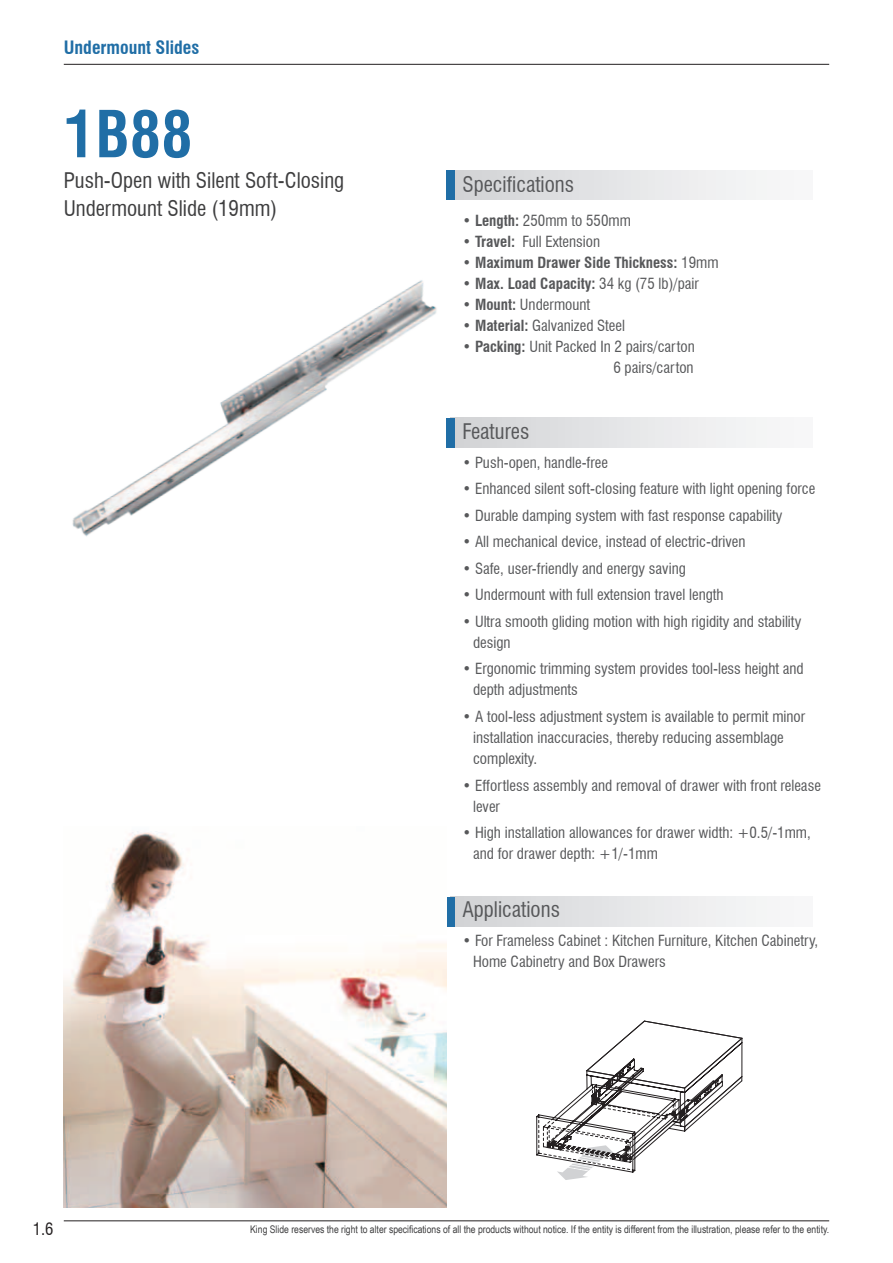
<style>
.page{position:relative;width:893px;height:1263px;background:#fff}
.page>*{position:absolute;margin:0;border:0;box-sizing:border-box;transform-origin:0 0}
.t1{font:700 condensed 63px "Swiss 721 BT";color:#206ea6}
.t2{font:condensed 21px/27px "Swiss 721 BT";color:#3e3e3f}
.t3{font:condensed 21px "Swiss 721 BT";color:#57585a}
.t4{font:700 condensed 18px "Swiss 721 BT";color:#206ea6}
.t5{font:condensed 16.5px "Swiss 721 BT";color:#231f20}
.t6{font:condensed 15px/21px "Swiss 721 BT";color:#57585a}
.t7{font:700 condensed 15px "Swiss 721 BT";color:#57585a}
.t8{font:10.5px "Arial Narrow";color:#3e3e3f}
.s1{font-weight:700}
.s2{font-weight:400}
</style>
<div class="page">
<hr style="left:64px;top:64px;width:765px;height:1px;background:#231f20">
<hr style="left:64px;top:1220px;width:765px;height:1px;background:#231f20">
<div style="left:451px;top:170px;width:361px;height:30px;background:linear-gradient(to right,#d2d3d5,#fafafb)"></div>
<div style="left:446px;top:170px;width:9px;height:30px;background:#206ea6"></div>
<div style="left:451px;top:418px;width:361px;height:29px;background:linear-gradient(to right,#d2d3d5,#fafafb)"></div>
<div style="left:446px;top:418px;width:9px;height:29px;background:#206ea6"></div>
<div style="left:451px;top:897px;width:361px;height:29px;background:linear-gradient(to right,#d2d3d5,#fafafb)"></div>
<div style="left:446px;top:897px;width:9px;height:29px;background:#206ea6"></div>
<svg style="left:536px;top:1021px;width:207px;height:159px"></svg>
<img style="left:72px;top:280px;width:365px;height:257px">
<img style="left:64px;top:831px;width:382px;height:377px">
<p class="t4" style="left:64px;top:37px;width:137px">Undermount Slides</p>
<p class="t1" style="left:64px;top:97px;width:130px">1B88</p>
<p class="t2" style="left:64px;top:167px;width:282px">Push-Open with Silent Soft-Closing<br>Undermount Slide (19mm)</p>
<p class="t3" style="left:462px;top:172px;width:113px">Specifications</p>
<p class="t6" style="left:462px;top:210px;width:170px">• <span class="s1">Length:</span> 250mm to 550mm</p>
<p class="t6" style="left:462px;top:231px;width:139px">• <span class="s1">Travel:</span> Full Extension</p>
<p class="t7" style="left:462px;top:253px;width:258px"><span class="s2">•</span> Maximum Drawer Side Thickness: <span class="s2">19mm</span></p>
<p class="t7" style="left:462px;top:274px;width:238px"><span class="s2">•</span> Max. Load Capacity: <span class="s2">34 kg (75 lb)/pair</span></p>
<p class="t6" style="left:462px;top:294px;width:129px">• <span class="s1">Mount:</span> Undermount</p>
<p class="t6" style="left:462px;top:315px;width:164px">• <span class="s1">Material:</span> Galvanized Steel</p>
<p class="t6" style="left:462px;top:336px;width:234px;text-align:right">• <span class="s1">Packing:</span> Unit Packed In 2 pairs/carton<br>6 pairs/carton</p>
<p class="t3" style="left:462px;top:419px;width:68px">Features</p>
<p class="t6" style="left:462px;top:452px;width:147px">• Push-open, handle-free</p>
<p class="t6" style="left:462px;top:478px;width:354px">• Enhanced silent soft-closing feature with light opening force</p>
<p class="t6" style="left:462px;top:505px;width:322px">• Durable damping system with fast response capability</p>
<p class="t6" style="left:462px;top:531px;width:285px">• All mechanical device, instead of electric-driven</p>
<p class="t6" style="left:462px;top:558px;width:225px">• Safe, user-friendly and energy saving</p>
<p class="t6" style="left:462px;top:584px;width:263px">• Undermount with full extension travel length</p>
<p class="t6" style="left:473px;top:611px;width:330px;text-indent:-11px">• Ultra smooth gliding motion with high rigidity and stability design</p>
<p class="t6" style="left:473px;top:658px;width:332px;text-indent:-11px">• Ergonomic trimming system provides tool-less height and depth adjustments</p>
<p class="t6" style="left:473px;top:706px;width:334px;text-indent:-11px">• A tool-less adjustment system is available to permit minor installation inaccuracies, thereby reducing assemblage complexity.</p>
<p class="t6" style="left:473px;top:774px;width:349px;text-indent:-11px">• Effortless assembly and removal of drawer with front release lever</p>
<p class="t6" style="left:473px;top:822px;width:339px;text-indent:-11px">• High installation allowances for drawer width: +0.5/-1mm, and for drawer depth: +1/-1mm</p>
<p class="t3" style="left:462px;top:897px;width:99px">Applications</p>
<p class="t6" style="left:473px;top:930px;width:347px;text-indent:-11px">• For Frameless Cabinet : Kitchen Furniture, Kitchen Cabinetry,<br>Home Cabinetry and Box Drawers</p>
<p class="t5" style="left:33px;top:1219px;width:22px">1.6</p>
<p class="t8" style="left:250px;top:1222px;width:580px">King Slide reserves the right to alter specifications of all the products without notice. If the entity is different from the illustration, please refer to the entity.</p>
</div>
